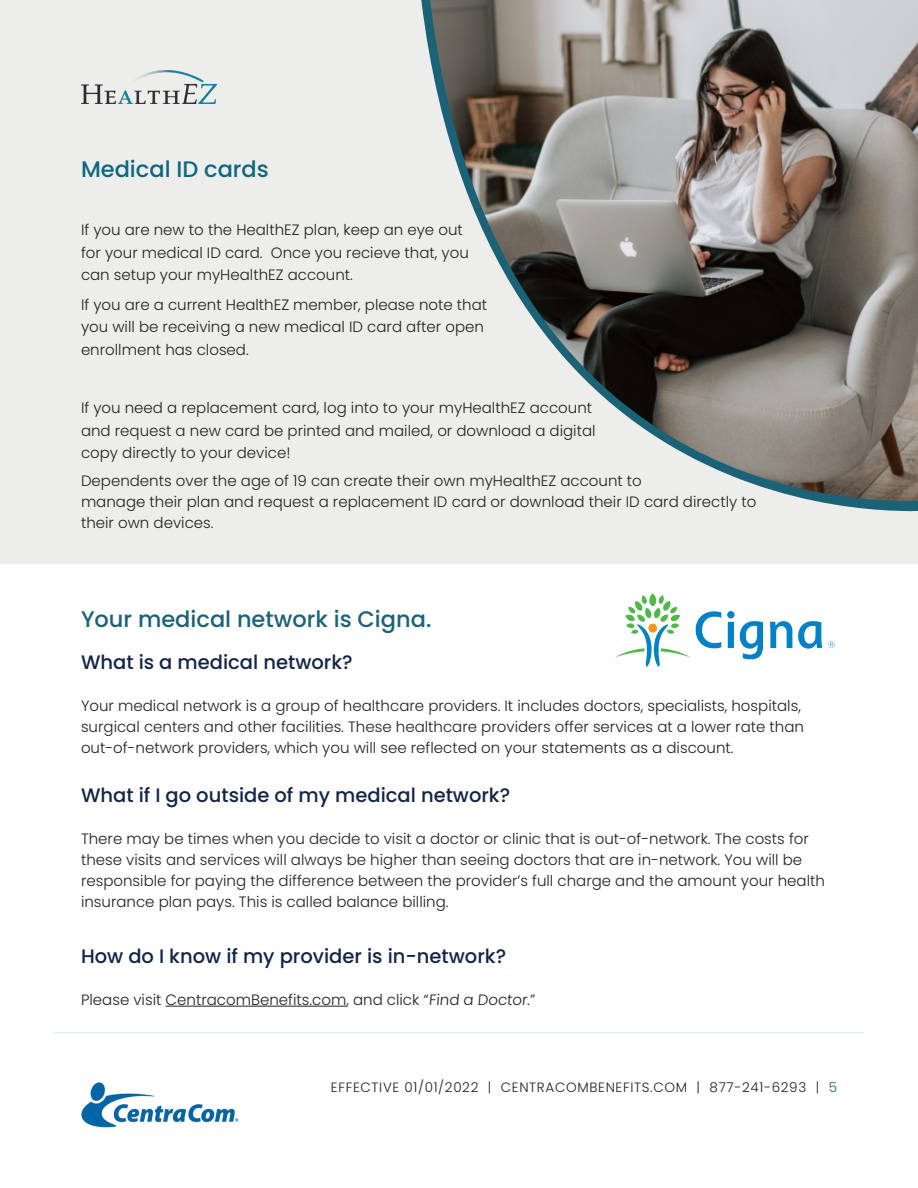
<style>
.page{position:relative;width:918px;height:1188px;background:#fff}
.page>*{position:absolute;margin:0;border:0;box-sizing:border-box;transform-origin:0 0}
.Subheader_Blue{font:500 22.5px "Poppins";color:#1b6276}
.Subheader_Blue-2{font:500 22.5px "Poppins";color:#0f6680}
.t1{font:500 19.5px "Poppins";color:#122447}
.Body_Small_10{font:300 15px/21px "Poppins";color:#231f20}
.Body_Small_Bold{font:300 15px "Poppins";color:#231f20}
.t2{font:300 13.5px "Poppins";letter-spacing:.05em;color:#231f20}
.s1{color:#1b6276}
</style>
<div class="page">
<img style="left:81px;top:1083px;width:158px;height:45px">
<hr style="left:54px;top:1032px;width:810px;height:1px;background:#e5edef">
<div style="left:0;top:0;width:918px;height:564px;background:#edeeec"></div>
<hr style="left:166px;top:1006px;width:180px;height:1px;background:#231f20">
<img style="left:615px;top:593px;width:220px;height:74px">
<img style="left:430px;top:0;width:488px;height:503px">
<p class="Subheader_Blue-2" style="left:81px;top:156px;width:189px">Medical ID cards</p>
<p class="Body_Small_10" style="left:81px;top:219px;width:389px;line-height:22.5px">If you are new to the HealthEZ plan, keep an eye out for your medical ID card. Once you recieve that, you can setup your myHealthEZ account.</p>
<p class="Body_Small_10" style="left:81px;top:293px;width:408px;line-height:22.5px">If you are a current HealthEZ member, please note that you will be receiving a new medical ID card after open enrollment has closed.</p>
<p class="Body_Small_10" style="left:81px;top:397px;width:516px;line-height:22.5px">If you need a replacement card, log into to your myHealthEZ account and request a new card be printed and mailed, or download a digital copy directly to your device!</p>
<p class="Body_Small_10" style="left:81px;top:470px;width:677px">Dependents over the age of 19 can create their own myHealthEZ account to<br>manage their plan and request a replacement ID card or download their ID card directly to their own devices.</p>
<p class="Subheader_Blue" style="left:81px;top:606px;width:352px">Your medical network is Cigna.</p>
<p class="t1" style="left:81px;top:651px;width:273px">What is a medical network?</p>
<p class="Body_Small_10" style="left:81px;top:696px;width:721px">Your medical network is a group of healthcare providers. It includes doctors, specialists, hospitals,</p>
<p class="Body_Small_10" style="left:81px;top:717px;width:725px">surgical centers and other facilities. These healthcare providers offer services at a lower rate than out-of-network providers, which you will see reflected on your statements as a discount.</p>
<p class="t1" style="left:81px;top:784px;width:431px">What if I go outside of my medical network?</p>
<p class="Body_Small_10" style="left:81px;top:828px;width:746px">There may be times when you decide to visit a doctor or clinic that is out-of-network. The costs for these visits and services will always be higher than seeing doctors that are in-network. You will be responsible for paying the difference between the provider’s full charge and the amount your health insurance plan pays. This is called balance billing.</p>
<p class="t1" style="left:81px;top:945px;width:427px">How do I know if my provider is in-network?</p>
<p class="Body_Small_Bold" style="left:81px;top:991px;width:456px">Please visit CentracomBenefits.com, and click “Find a Doctor.”</p>
<p class="t2" style="left:331px;top:1079px;width:508px">EFFECTIVE 01/01/2022 | CENTRACOMBENEFITS.COM | 877-241-6293 | <span class="s1">5</span></p>
</div>
